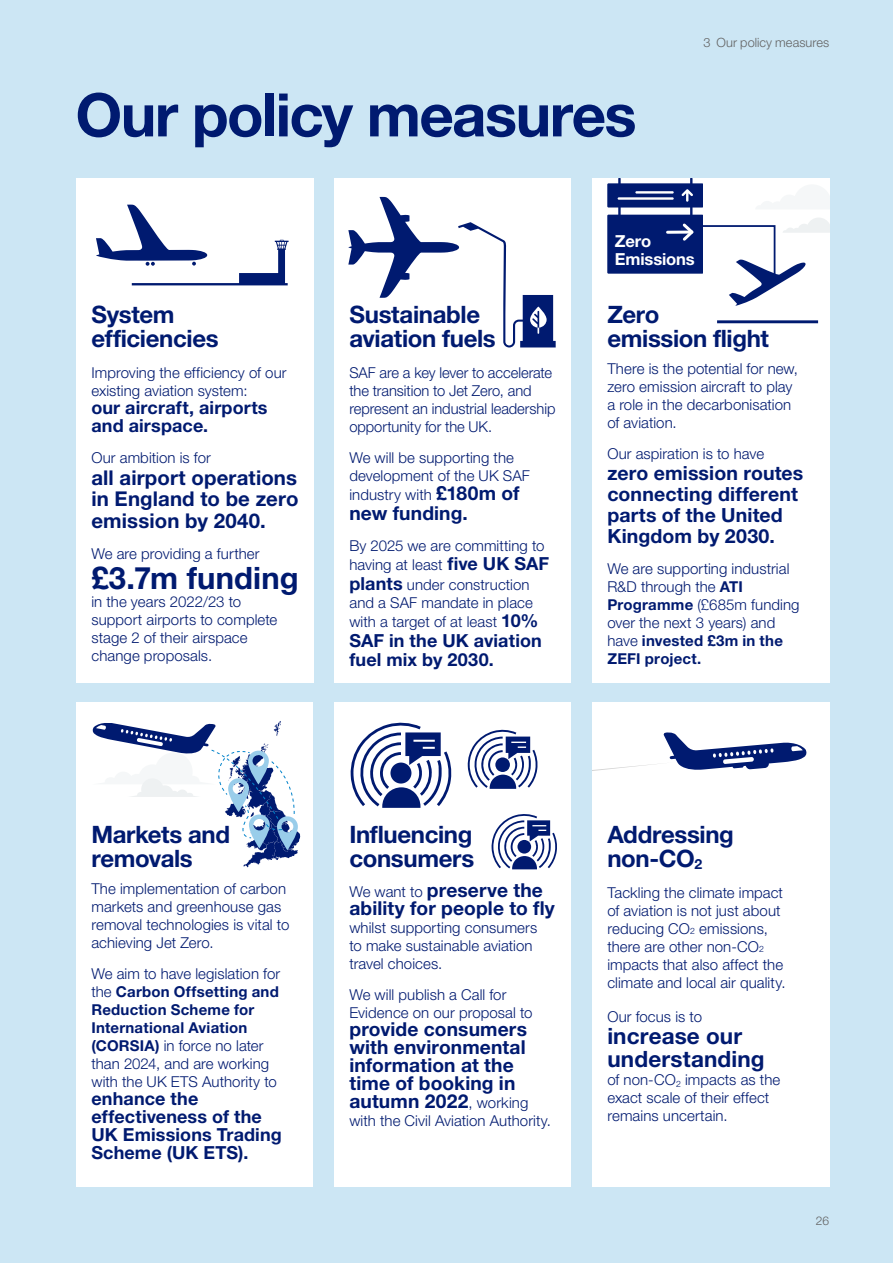
<style>
.page{position:relative;width:893px;height:1263px;background:#cce6f4}
.page>*{position:absolute;margin:0;border:0;box-sizing:border-box;transform-origin:0 0}
.Infographic_Title{font:700 60px "Helvetica Neue LT Pro";letter-spacing:-.025em;color:#001a70}
.Body_Copy{font:700 30.9px "Helvetica Neue LT Pro";letter-spacing:.005em;color:#001a70}
.t1{font:700 24px/24px "Helvetica Neue LT Pro";letter-spacing:-.015em;color:#001a70}
.Body_Copy-2{font:700 22.5px/22.5px "Helvetica Neue LT Pro";letter-spacing:.005em;color:#001a70}
.Body_Copy-3{font:700 20.4px/21.8px "Helvetica Neue LT Pro";letter-spacing:.005em;color:#001a70;text-align:justify}
.Body_Copy-4{font:700 19.5px/21px "Helvetica Neue LT Pro";letter-spacing:.005em;color:#001a70}
.Body_Copy-5{font:700 19.2px/18px "Helvetica Neue LT Pro";letter-spacing:.005em;color:#001a70}
.Body_Copy-6{font:700 18px/18px "Helvetica Neue LT Pro";letter-spacing:.005em;color:#001a70}
.t2{font:700 16.65px "Helvetica Neue LT Pro";letter-spacing:-.01em;color:#fff}
.Body_Copy-7{font:300 15px/18px "Helvetica Neue LT Pro";letter-spacing:.005em;color:#001a70}
.t3{font:300 12.75px "Helvetica Neue LT Pro";letter-spacing:.005em;color:#626262}
.t4{font:300 12px "Helvetica Neue LT Pro";color:#626262}
.s1{font-weight:700;font-size:19.2px}
.s2{font-weight:700;font-size:18px}
.s3{font-weight:700}
.s4{font-weight:300;font-size:15px}
.s5{font-size:8.7px}
</style>
<div class="page">
<div style="left:592px;top:702px;width:238px;height:484px;background:#fff"></div>
<svg style="left:592px;top:732px;width:215px;height:39px"></svg>
<div style="left:592px;top:178px;width:238px;height:505px;background:#fff"></div>
<svg style="left:607px;top:178px;width:223px;height:145px"></svg>
<div style="left:334px;top:178px;width:237px;height:505px;background:#fff"></div>
<div style="left:76px;top:178px;width:237px;height:505px;background:#fff"></div>
<svg style="left:348px;top:197px;width:208px;height:150px"></svg>
<div style="left:77px;top:702px;width:236px;height:484px;background:#fff"></div>
<div style="left:334px;top:702px;width:237px;height:484px;background:#fff"></div>
<svg style="left:350px;top:722px;width:101px;height:86px"></svg>
<svg style="left:491px;top:814px;width:66px;height:55px"></svg>
<svg style="left:467px;top:730px;width:70px;height:59px"></svg>
<svg style="left:92px;top:721px;width:208px;height:146px"></svg>
<svg style="left:96px;top:205px;width:193px;height:80px"></svg>
<p class="Infographic_Title" style="left:75px;top:78px;width:563px">Our policy measures</p>
<p class="t3" style="left:703px;top:35px;width:127px">3 Our policy measures</p>
<p class="t2" style="left:615px;top:231px;width:38px">Zero</p>
<p class="t2" style="left:615px;top:249px;width:81px">Emissions</p>
<p class="t1" style="left:91px;top:302px;width:129px">System efficiencies</p>
<p class="Body_Copy-7" style="left:91px;top:363px;width:197px">Improving the efficiency of our existing aviation system:</p>
<p class="Body_Copy-6" style="left:91px;top:398px;width:178px">our aircraft, airports and airspace.</p>
<p class="Body_Copy-7" style="left:91px;top:448px;width:121px">Our ambition is for</p>
<p class="Body_Copy-3" style="left:91px;top:466px;width:209px">all airport operations in England to be zero emission by 2040.</p>
<p class="Body_Copy-7" style="left:91px;top:544px;width:170px">We are providing a further</p>
<p class="Body_Copy" style="left:91px;top:559px;width:209px">£3.7m funding</p>
<p class="Body_Copy-7" style="left:91px;top:592px;width:187px">in the years 2022/23 to support airports to complete stage 2 of their airspace change proposals.</p>
<p class="t1" style="left:349px;top:302px;width:148px">Sustainable aviation fuels</p>
<p class="Body_Copy-7" style="left:349px;top:363px;width:208px">SAF are a key lever to accelerate the transition to Jet Zero, and represent an industrial leadership opportunity for the UK.</p>
<p class="Body_Copy-7" style="left:349px;top:448px;width:182px">We will be supporting the development of the UK SAF</p>
<p class="Body_Copy-7" style="left:349px;top:486px;width:172px">industry with <span class="s1">£180m of</span></p>
<p class="Body_Copy-5" style="left:349px;top:504px;width:120px">new funding.</p>
<p class="Body_Copy-7" style="left:349px;top:535px;width:201px;line-height:19.5px">By 2025 we are committing to having at least <span class="s2">five UK SAF plants</span> under construction</p>
<p class="Body_Copy-7" style="left:349px;top:592px;width:191px;line-height:19.5px">and a SAF mandate in place with a target of at least <span class="s2">10%</span></p>
<p class="Body_Copy-6" style="left:349px;top:630px;width:194px;line-height:19.5px">SAF in the UK aviation fuel mix by 2030.</p>
<p class="t1" style="left:607px;top:302px;width:163px">Zero<br>emission flight</p>
<p class="Body_Copy-7" style="left:607px;top:360px;width:192px">There is the potential for new, zero emission aircraft to play a role in the decarbonisation of aviation.</p>
<p class="Body_Copy-7" style="left:607px;top:444px;width:158px">Our aspiration is to have</p>
<p class="Body_Copy-4" style="left:607px;top:462px;width:197px">zero emission routes connecting different parts of the United<br>Kingdom by 2030.</p>
<p class="Body_Copy-7" style="left:607px;top:559px;width:194px">We are supporting industrial<br>R&amp;D through the <span class="s3">ATI<br>Programme</span> (£685m funding over the next 3 years) and have <span class="s3">invested £3m in the<br>ZEFI project.</span></p>
<p class="t1" style="left:91px;top:822px;width:140px">Markets and removals</p>
<p class="Body_Copy-7" style="left:91px;top:879px;width:199px">The implementation of carbon markets and greenhouse gas removal technologies is vital to achieving Jet Zero.</p>
<p class="Body_Copy-7" style="left:91px;top:964px;width:190px">We aim to have legislation for the <span class="s3">Carbon Offsetting and<br>Reduction Scheme for<br>International Aviation (CORSIA)</span> in force no later than 2024, and are working with the UK ETS Authority to</p>
<p class="Body_Copy-6" style="left:91px;top:1089px;width:192px">enhance the effectiveness of the<br>UK Emissions Trading<br>Scheme (UK ETS).</p>
<p class="t1" style="left:349px;top:822px;width:126px">Influencing consumers</p>
<p class="Body_Copy-5" style="left:349px;top:881px;width:207px"><span class="s4">We want to</span> preserve the ability for people to fly</p>
<p class="Body_Copy-7" style="left:349px;top:918px;width:189px">whilst supporting consumers to make sustainable aviation travel choices.</p>
<p class="Body_Copy-7" style="left:349px;top:985px;width:185px">We will publish a Call for<br>Evidence on our proposal to</p>
<p class="Body_Copy-5" style="left:349px;top:1020px;width:180px">provide consumers with environmental information at the time of booking in autumn 2022<span class="s4">, working</span></p>
<p class="Body_Copy-7" style="left:349px;top:1111px;width:203px">with the Civil Aviation Authority.</p>
<p class="t1" style="left:607px;top:822px;width:128px">Addressing non-CO<sub>2</sub></p>
<p class="Body_Copy-7" style="left:607px;top:883px;width:180px">Tackling the climate impact of aviation is not just about reducing CO<span class="s5">2</span> emissions, there are other non-CO<span class="s5">2 </span>impacts that also affect the climate and local air quality.</p>
<p class="Body_Copy-7" style="left:607px;top:1007px;width:96px">Our focus is to</p>
<p class="Body_Copy-2" style="left:607px;top:1024px;width:159px">increase our understanding</p>
<p class="Body_Copy-7" style="left:607px;top:1070px;width:174px">of non-CO<sub>2</sub> impacts as the exact scale of their effect remains uncertain.</p>
<p class="t4" style="left:816px;top:1213px;width:15px">26</p>
</div>
